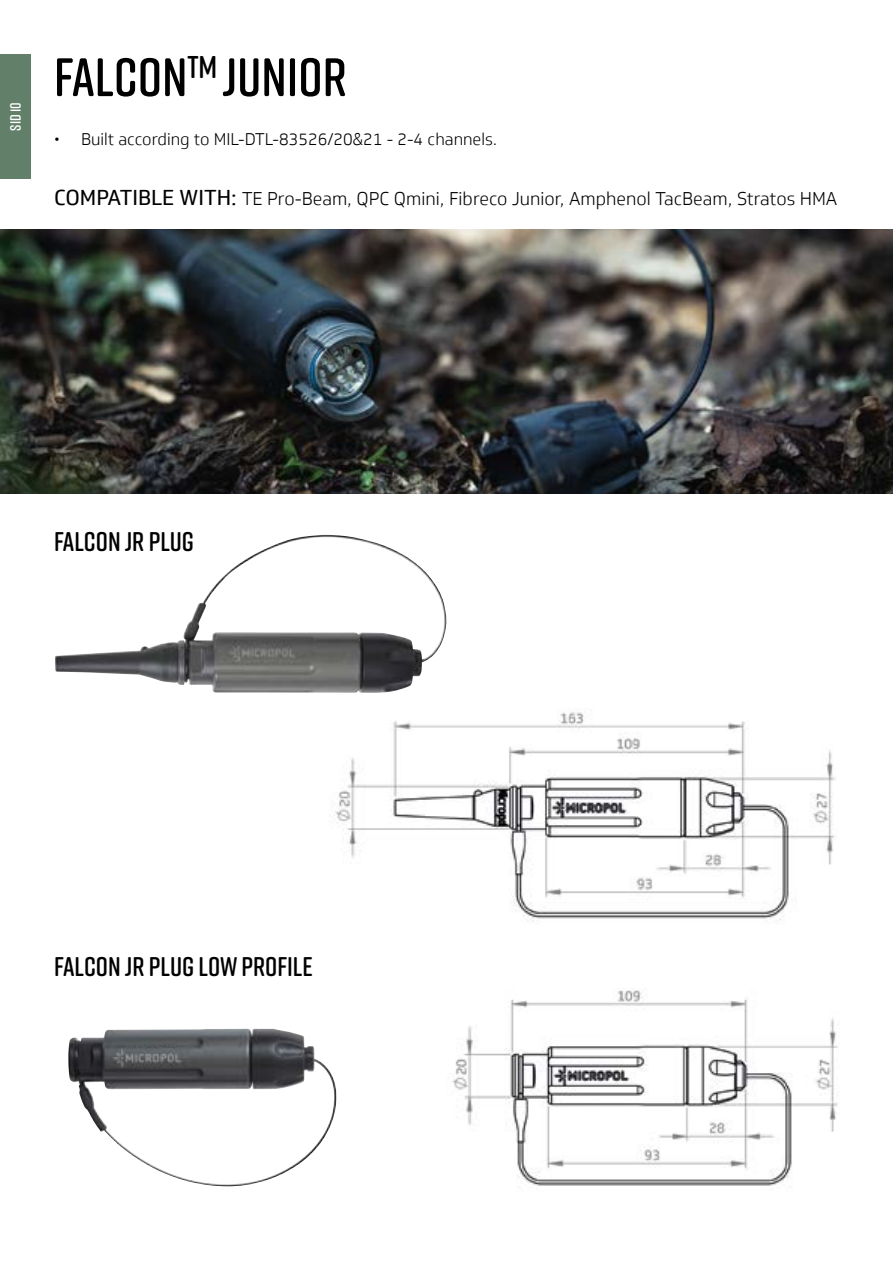
<style>
.page{position:relative;width:893px;height:1263px;background:#fff}
.page>*{position:absolute;margin:0;border:0;box-sizing:border-box;transform-origin:0 0}
.t1{font:600 54px "Rift Soft";color:#000}
.t2{font:600 27px "Rift Soft";color:#000}
.t3{font:300 18px "Soleto";color:#000}
.t4{font:300 16.5px "Soleto";color:#000}
.t5{font:600 15px "Rift Soft";color:#fff}
.s1{font-weight:400;font-size:21px}
</style>
<div class="page">
<div style="left:0;top:54px;width:30px;height:125px;background:#617f69"></div>
<img style="left:55px;top:535px;width:392px;height:158px">
<img style="left:334px;top:712px;width:502px;height:209px">
<img style="left:68px;top:1029px;width:269px;height:158px">
<img style="left:452px;top:990px;width:386px;height:196px">
<img style="left:0;top:229px;width:893px;height:264px">
<p class="t5" style="left:5px;top:131px;width:30px;rotate:-90deg">SID 10</p>
<h1 class="t1" style="left:54px;top:39px;width:294px">FALCON<sup>TM</sup> JUNIOR</h1>
<p class="t4" style="left:54px;top:129px;width:445px">• Built according to MIL-DTL-83526/20&amp;21 - 2-4 channels.</p>
<p class="t3" style="left:54px;top:188px;width:785px"><span class="s1">COMPATIBLE WITH:</span> TE Pro-Beam, QPC Qmini, Fibreco Junior, Amphenol TacBeam, Stratos HMA</p>
<h2 class="t2" style="left:54px;top:523px;width:142px">FALCON JR PLUG</h2>
<h2 class="t2" style="left:54px;top:947px;width:260px">FALCON JR PLUG LOW PROFILE</h2>
</div>
